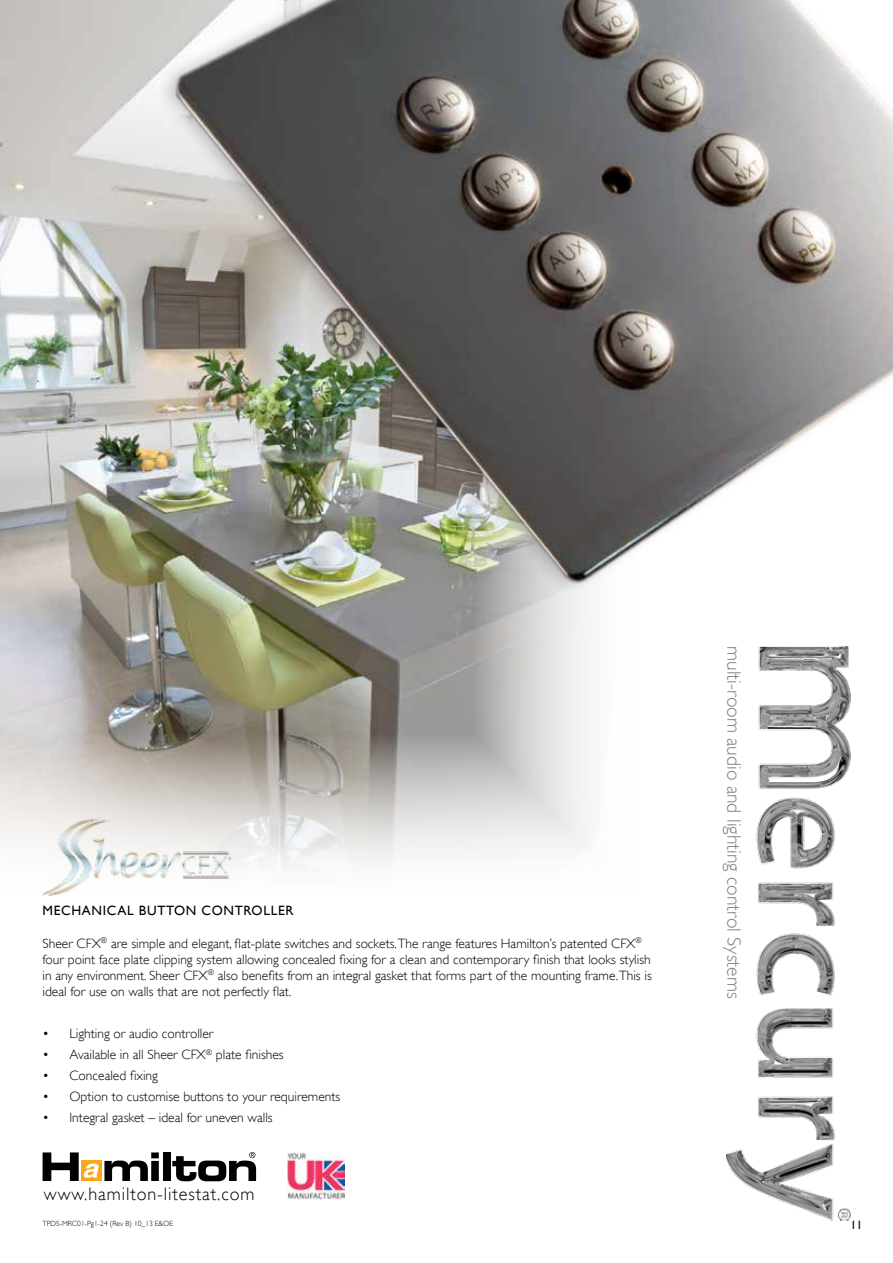
<style>
.page{position:relative;width:893px;height:1263px;background:#fff}
.page>*{position:absolute;margin:0;border:0;box-sizing:border-box;transform-origin:0 0}
.t1{font:300 19.5px "Gill Sans";color:#808285}
.t2{font:300 18.15px "Gill Sans";letter-spacing:.05em;color:#000}
.t3{font:300 13.5px/16.2px "Gill Sans";color:#000}
.t4{font:13.5px "Gill Sans";letter-spacing:.05em;color:#000}
.t5{font:12px "Gill Sans";color:#000}
.t6{font:300 7.5px "Gill Sans";color:#000}
</style>
<div class="page">
<img style="left:288px;top:1152px;width:56px;height:47px">
<div style="left:163px;top:1152px;width:8px;height:29px;background:#000"></div>
<svg style="left:43px;top:1152px;width:116px;height:29px"></svg>
<svg style="left:172px;top:1152px;width:84px;height:29px"></svg>
<img style="left:0;top:0;width:588px;height:896px">
<div style="left:155px;top:0;width:738px;height:595px;background:#000;opacity:.2"></div>
<img style="left:174px;top:0;width:719px;height:585px">
<img style="left:726px;top:646px;width:124px;height:574px">
<p class="t4" style="left:43px;top:903px;width:244px">MECHANICAL BUTTON CONTROLLER</p>
<p class="t3" style="left:43px;top:935px;width:611px">Sheer CFX<sup>®</sup> are simple and elegant, flat-plate switches and sockets.The range features Hamilton’s patented CFX<sup>® </sup>four point face plate clipping system allowing concealed fixing for a clean and contemporary finish that looks stylish in any environment. Sheer CFX<sup>®</sup> also benefits from an integral gasket that forms part of the mounting frame.This is ideal for use on walls that are not perfectly flat.</p>
<p class="t3" style="left:43px;top:1025px;width:172px">• Lighting or audio controller</p>
<p class="t3" style="left:43px;top:1046px;width:243px">• Available in all Sheer CFX<sup>®</sup> plate finishes</p>
<p class="t3" style="left:43px;top:1067px;width:117px">• Concealed fixing</p>
<p class="t3" style="left:43px;top:1088px;width:299px">• Option to customise buttons to your requirements</p>
<p class="t3" style="left:43px;top:1109px;width:232px">• I ntegral gasket – ideal for uneven walls</p>
<h2 class="t2" style="left:44px;top:1184px;width:212px">www.hamilton-litestat.com</h2>
<p class="t6" style="left:43px;top:1219px;width:132px">TPDS-MRC01-Pg1-24 (Rev B) 10_13 E&amp;OE</p>
<h1 class="t1" style="left:745px;top:646px;width:354px;rotate:90deg">multi-room audio and lighting control Systems</h1>
<p class="t5" style="left:850px;top:1217px;width:13px">11</p>
</div>
